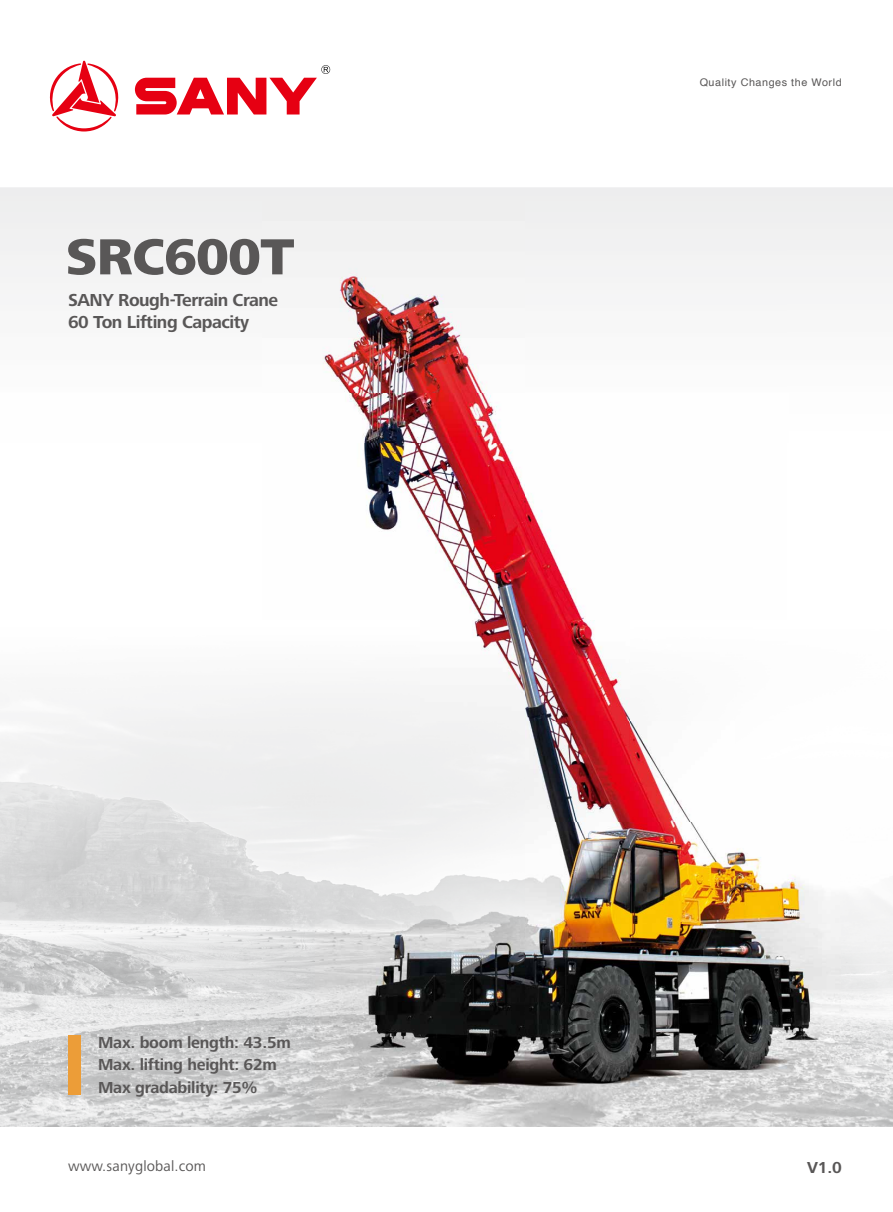
<style>
.page{position:relative;width:893px;height:1212px;background:#fff}
.page>*{position:absolute;margin:0;border:0;box-sizing:border-box;transform-origin:0 0}
.t1{font:800 52.5px "Frutiger Next Pro";letter-spacing:-.01em;color:#595757}
.t2{font:700 18px/22.5px "Frutiger Next Pro";letter-spacing:-.025em;color:#595757}
.t3{font:700 16.5px/22.5px "Frutiger Next Pro";letter-spacing:-.015em;color:#595757}
.t4{font:15px "Frutiger Next Pro";letter-spacing:.01em;color:#595757}
.t5{font:10.5px "Helvetica";letter-spacing:.05em;color:#595757}
</style>
<div class="page">
<img style="left:0;top:442px;width:893px;height:685px">
<svg style="left:0;top:187px;width:893px;height:255px"></svg>
<svg style="left:49px;top:61px;width:70px;height:71px"></svg>
<svg style="left:135px;top:65px;width:195px;height:50px"></svg>
<div style="left:68px;top:1035px;width:13px;height:59px;background:#ec9d38"></div>
<h1 class="t1" style="left:66px;top:227px;width:230px">SRC600T</h1>
<p class="t2" style="left:68px;top:289px;width:212px">SANY Rough-Terrain Crane<br>60 Ton Lifting Capacity</p>
<p class="t3" style="left:98px;top:1031px;width:194px">Max. boom length: 43.5m<br>Max. lifting height: 62m<br>Max gradability: 75%</p>
<p class="t4" style="left:68px;top:1158px;width:140px">www.sanyglobal.com</p>
<p class="t5" style="left:700px;top:74px;width:144px">Quality Changes the World</p>
<p class="t3" style="left:807px;top:1157px;width:36px">V1.0</p>
</div>
